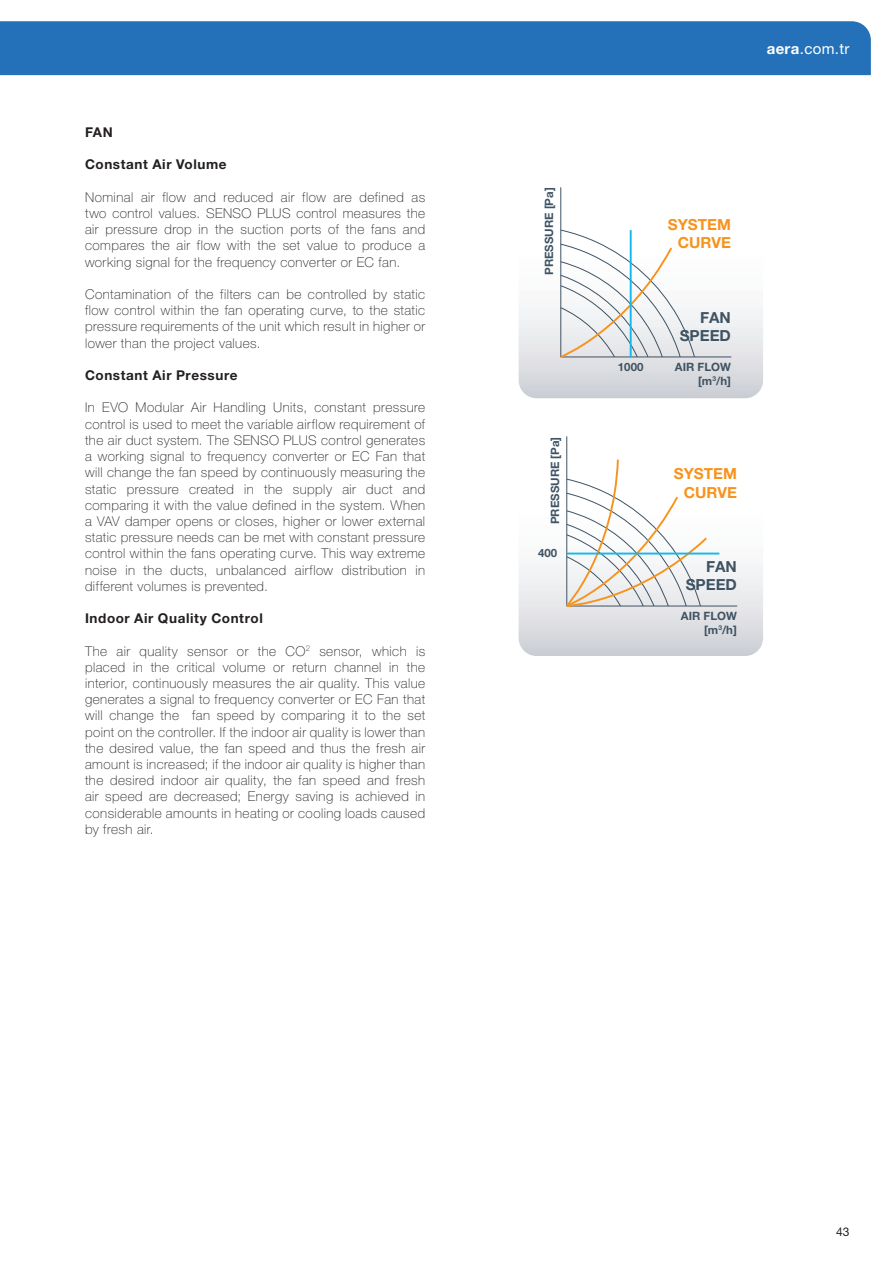
<style>
.page{position:relative;width:893px;height:1263px;background:#fff}
.page>*{position:absolute;margin:0;border:0;box-sizing:border-box;transform-origin:0 0}
.t1{font:700 15.3px/18.3px "Helvetica Neue LT Pro";color:#f7931d;text-align:right}
.t2{font:700 15.3px/18.3px "Helvetica Neue LT Pro";color:#3f5363;text-align:right}
.t3{font:15px "Helvetica Neue LT Pro";color:#fff}
.t4{font:100 13.5px/16.2px "Helvetica Neue LT Pro";letter-spacing:.035em;color:#231f20;text-align:justify}
.t5{font:700 13.5px "Helvetica Neue LT Pro";letter-spacing:.045em;color:#231f20}
.t6{font:12px "Helvetica Neue LT Pro";color:#231f20}
.t7{font:700 11.4px/13.8px "Helvetica Neue LT Pro";color:#3f5363;text-align:right}
.s1{font-weight:700}
</style>
<div class="page">
<div style="left:0;top:21px;width:871px;height:54px;background:#2471b9"></div>
<svg style="left:519px;top:308px;width:244px;height:90px;background:#dcdee1"></svg>
<svg style="left:519px;top:565px;width:244px;height:91px;background:#dddee2"></svg>
<svg style="left:559px;top:187px;width:173px;height:172px"></svg>
<hr style="left:630px;top:230px;width:2px;height:127px;background:#12b8ed">
<svg style="left:565px;top:436px;width:173px;height:172px"></svg>
<hr style="left:567px;top:553px;width:152px;height:1px;background:#12b8ed">
<p class="t5" style="left:85px;top:124px;width:29px">FAN</p>
<p class="t5" style="left:85px;top:156px;width:143px">Constant Air Volume</p>
<p class="t4" style="left:85px;top:189px;width:342px">Nominal air flow and reduced air flow are defined as two control values. SENSO PLUS control measures the air pressure drop in the suction ports of the fans and compares the air flow with the set value to produce a working signal for the frequency converter or EC fan.</p>
<p class="t4" style="left:85px;top:286px;width:342px">Contamination of the filters can be controlled by static flow control within the fan operating curve, to the static pressure requirements of the unit which result in higher or lower than the project values.</p>
<p class="t5" style="left:85px;top:367px;width:154px">Constant Air Pressure</p>
<p class="t4" style="left:85px;top:400px;width:342px">In EVO Modular Air Handling Units, constant pressure control is used to meet the variable airflow requirement of the air duct system. The SENSO PLUS control generates a working signal to frequency converter or EC Fan that will change the fan speed by continuously measuring the</p>
<p class="t4" style="left:85px;top:481px;width:342px">static pressure created in the supply air duct and comparing it with the value defined in the system. When a VAV damper opens or closes, higher or lower external static pressure needs can be met with constant pressure control within the fans operating curve. This way extreme noise in the ducts, unbalanced airflow distribution in different volumes is prevented.</p>
<p class="t5" style="left:85px;top:610px;width:179px">Indoor Air Quality Control</p>
<p class="t4" style="left:85px;top:643px;width:342px">The air quality sensor or the CO<sup>2</sup> sensor, which is placed in the critical volume or return channel in the interior, continuously measures the air quality. This value generates a signal to frequency converter or EC Fan that will change the fan speed by comparing it to the set point on the controller. If the indoor air quality is lower than the desired value, the fan speed and thus the fresh air amount is increased; if the indoor air quality is higher than the desired indoor air quality, the fan speed and fresh air speed are decreased; Energy saving is achieved in considerable amounts in heating or cooling loads caused by fresh air.</p>
<p class="t7" style="left:542px;top:275px;width:89px;rotate:-90deg">PRESSURE [Pa]</p>
<p class="t7" style="left:548px;top:524px;width:89px;rotate:-90deg">PRESSURE [Pa]</p>
<p class="t7" style="left:538px;top:545px;width:21px">400</p>
<p class="t3" style="left:767px;top:39px;width:84px"><span class="s1">aera</span>.com.tr</p>
<p class="t1" style="left:668px;top:215px;width:65px">SYSTEM<br>CURVE</p>
<p class="t2" style="left:680px;top:308px;width:53px">FAN<br>SPEED</p>
<p class="t7" style="left:618px;top:360px;width:27px">1000</p>
<p class="t7" style="left:675px;top:360px;width:58px">AIR FLOW [m<sup>3</sup>/h]</p>
<p class="t1" style="left:674px;top:464px;width:65px">SYSTEM<br>CURVE</p>
<p class="t2" style="left:686px;top:557px;width:53px">FAN<br>SPEED</p>
<p class="t7" style="left:681px;top:609px;width:58px">AIR FLOW [m<sup>3</sup>/h]</p>
<p class="t6" style="left:836px;top:1224px;width:15px">43</p>
</div>
